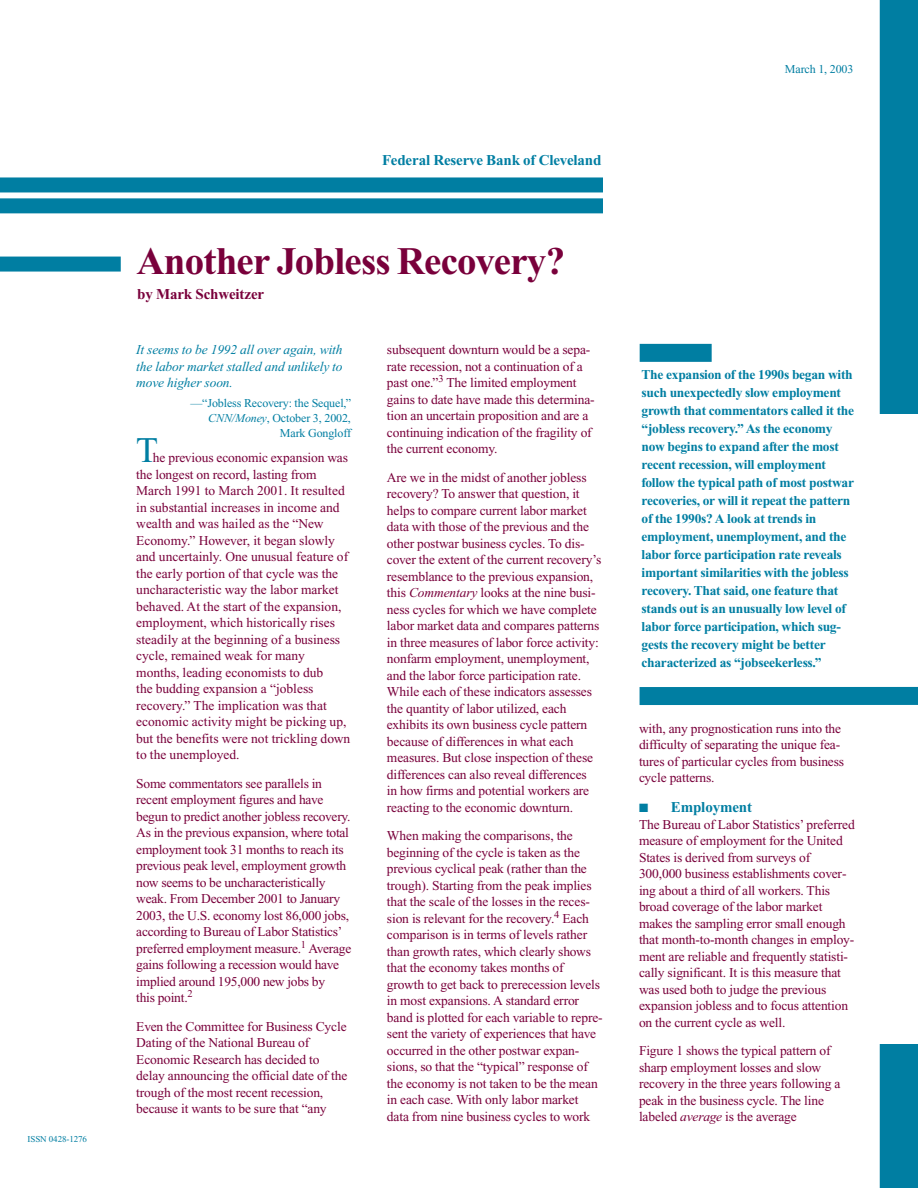
<style>
.page{position:relative;width:918px;height:1188px;background:#fff}
.page>*{position:absolute;margin:0;border:0;box-sizing:border-box;transform-origin:0 0}
.t1{font:700 39px "Times";letter-spacing:-.02em;color:#79003b}
.t2{font:36px "Times";color:#007ea2}
.t3{font:700 15px "Times";letter-spacing:-.01em;color:#007ea2}
.t4{font:700 15px "Times";letter-spacing:-.01em;color:#79003b}
.t5{font:13.5px/16.5px "Times";letter-spacing:-.01em;color:#79003b}
.t6{font:700 13.5px/18px "Times";letter-spacing:-.02em;color:#007ea2}
.t7{font:italic 13.5px/16.5px "Times";letter-spacing:-.01em;color:#007ea2;text-align:justify}
.t8{font:12px/15px "Times";letter-spacing:-.01em;color:#007ea2;text-align:right}
.t9{font:9px "Times";letter-spacing:-.01em;color:#007ea2}
.s1{font-style:italic}
</style>
<div class="page">
<div style="left:0;top:177px;width:603px;height:15px;background:#007ea2"></div>
<div style="left:0;top:198px;width:603px;height:15px;background:#007ea2"></div>
<div style="left:0;top:257px;width:121px;height:15px;background:#007ea2"></div>
<div style="left:880px;top:0;width:38px;height:414px;background:#007ea2"></div>
<div style="left:880px;top:1044px;width:38px;height:144px;background:#007ea2"></div>
<div style="left:640px;top:344px;width:72px;height:18px;background:#007ea2"></div>
<div style="left:640px;top:687px;width:278px;height:18px;background:#007ea2"></div>
<p class="t9" style="left:28px;top:1135px;width:61px">ISSN 0428-1276</p>
<p class="t3" style="left:382px;top:154px;width:221px">Federal Reserve Bank of Cleveland</p>
<h1 class="t1" style="left:136px;top:246px;width:430px">Another Jobless Recovery?</h1>
<p class="t4" style="left:137px;top:288px;width:129px">by Mark Schweitzer</p>
<p class="t7" style="left:136px;top:343px;width:208px">It seems to be 1992 all over again, with the labor market stalled and unlikely to move higher soon.</p>
<p class="t8" style="left:190px;top:396px;width:162px">—“Jobless Recovery: the Sequel,”<br><span class="s1">CNN/Money</span>, October 3, 2002,<br>Mark Gongloff</p>
<h2 class="t2" style="left:136px;top:437px;width:23px">T</h2>
<p class="t5" style="left:136px;top:451px;width:216px;text-indent:17px">he previous economic expansion was the longest on record, lasting from March 1991 to March 2001. It resulted in substantial increases in income and wealth and was hailed as the “New Economy.” However, it began slowly and uncertainly. One unusual feature of the early portion of that cycle was the uncharacteristic way the labor market behaved. At the start of the expansion, employment, which historically rises steadily at the beginning of a business cycle, remained weak for many months, leading economists to dub<br>the budding expansion a “jobless recovery.” The implication was that economic activity might be picking up, but the benefits were not trickling down to the unemployed.</p>
<p class="t5" style="left:136px;top:776px;width:217px">Some commentators see parallels in recent employment figures and have begun to predict another jobless recovery.<br>As in the previous expansion, where total employment took 31 months to reach its previous peak level, employment growth now seems to be uncharacteristically weak. From December 2001 to January 2003, the U.S. economy lost 86,000 jobs, according to Bureau of Labor Statistics’ preferred employment measure.<sup>1</sup> Average gains following a recession would have implied around 195,000 new jobs by<br>this point.<sup>2</sup></p>
<p class="t5" style="left:136px;top:1019px;width:213px">Even the Committee for Business Cycle Dating of the National Bureau of Economic Research has decided to delay announcing the official date of the trough of the most recent recession, because it wants to be sure that “any</p>
<p class="t5" style="left:387px;top:343px;width:209px">subsequent downturn would be a sepa&shy;rate recession, not a continuation of a past one.”<sup>3</sup> The limited employment gains to date have made this determina&shy;tion an uncertain proposition and are a continuing indication of the fragility of the current economy.</p>
<p class="t5" style="left:387px;top:470px;width:216px">Are we in the midst of another jobless recovery? To answer that question, it helps to compare current labor market data with those of the previous and the other postwar business cycles. To dis&shy;cover the extent of the current recovery’s resemblance to the previous expansion, this <span class="s1">Commentary</span> looks at the nine busi&shy;ness cycles for which we have complete labor market data and compares patterns in three measures of labor force activity: nonfarm employment, unemployment, and the labor force participation rate.<br>While each of these indicators assesses the quantity of labor utilized, each exhibits its own business cycle pattern because of differences in what each measures. But close inspection of these differences can also reveal differences<br>in how firms and potential workers are reacting to the economic downturn.</p>
<p class="t5" style="left:387px;top:829px;width:217px">When making the comparisons, the beginning of the cycle is taken as the previous cyclical peak (rather than the trough). Starting from the peak implies that the scale of the losses in the reces&shy;sion is relevant for the recovery.<sup>4</sup> Each comparison is in terms of levels rather than growth rates, which clearly shows that the economy takes months of growth to get back to prerecession levels in most expansions. A standard error band is plotted for each variable to repre&shy;sent the variety of experiences that have occurred in the other postwar expan&shy;sions, so that the “typical” response of the economy is not taken to be the mean in each case. With only labor market data from nine business cycles to work</p>
<p class="t8" style="left:785px;top:62px;width:70px">March 1, 2003</p>
<p class="t6" style="left:642px;top:367px;width:214px">The expansion of the 1990s began with such unexpectedly slow employment growth that commentators called it the “jobless recovery.” As the economy now begins to expand after the most recent recession, will employment follow the typical path of most postwar recoveries, or will it repeat the pattern of the 1990s? A look at trends in employment, unemployment, and the labor force participation rate reveals important similarities with the jobless recovery. That said, one feature that stands out is an unusually low level of labor force participation, which sug&shy;gests the recovery might be better characterized as “jobseekerless.”</p>
<p class="t5" style="left:639px;top:721px;width:207px">with, any prognostication runs into the difficulty of separating the unique fea&shy;tures of particular cycles from business cycle patterns.</p>
<p class="t3" style="left:639px;top:802px;width:115px">■ Employment</p>
<p class="t5" style="left:639px;top:817px;width:217px">The Bureau of Labor Statistics’ preferred measure of employment for the United States is derived from surveys of 300,000 business establishments cover&shy;ing about a third of all workers. This broad coverage of the labor market makes the sampling error small enough that month-to-month changes in employ&shy;ment are reliable and frequently statisti&shy;cally significant. It is this measure that was used both to judge the previous expansion jobless and to focus attention on the current cycle as well.</p>
<p class="t5" style="left:639px;top:1044px;width:203px">Figure 1 shows the typical pattern of sharp employment losses and slow recovery in the three years following a peak in the business cycle. The line labeled <span class="s1">average</span> is the average</p>
</div>
